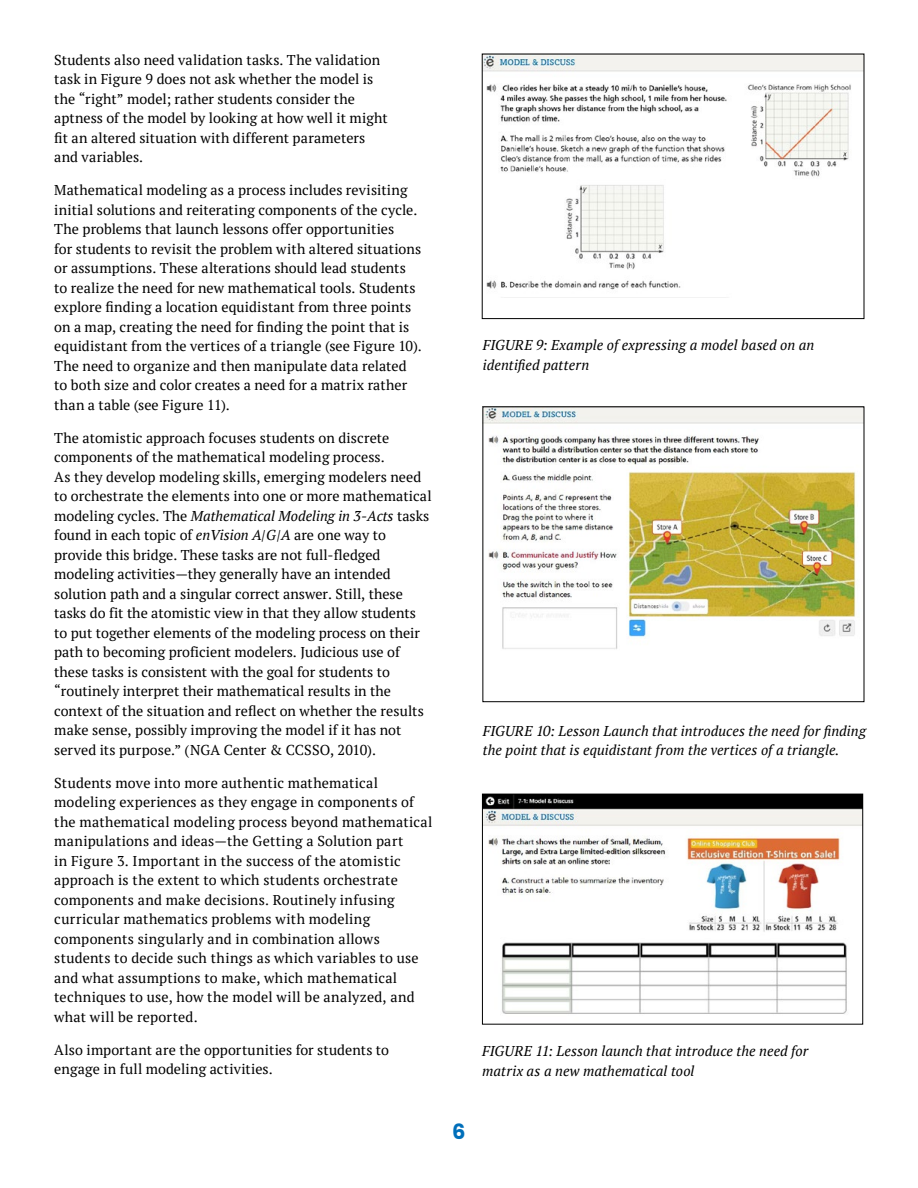
<style>
.page{position:relative;width:918px;height:1188px;background:#fff}
.page>*{position:absolute;margin:0;border:0;box-sizing:border-box;transform-origin:0 0}
.t1{font:700 21px "Poppins";color:#006fba}
.t2{font:14.25px/19.5px "PT Serif";letter-spacing:.005em;color:#000}
.t3{font:italic 14.25px/19.5px "PT Serif";letter-spacing:.005em;color:#000}
.s1{font-style:italic}
</style>
<div class="page">
<img style="left:484px;top:56px;width:378px;height:234px">
<img style="left:485px;top:409px;width:377px;height:240px">
<img style="left:484px;top:796px;width:377px;height:218px">
<div style="left:482px;top:794px;width:381px;height:230px;border:1px solid #000"></div>
<p class="t2" style="left:54px;top:50px;width:335px">Students also need validation tasks. The validation task in Figure 9 does not ask whether the model is the “right” model; rather students consider the aptness of the model by looking at how well it might fit an altered situation with different parameters and variables.</p>
<p class="t2" style="left:54px;top:180px;width:369px">Mathematical modeling as a process includes revisiting initial solutions and reiterating components of the cycle.<br>The problems that launch lessons offer opportunities<br>for students to revisit the problem with altered situations or assumptions. These alterations should lead students to realize the need for new mathematical tools. Students explore finding a location equidistant from three points on a map, creating the need for finding the point that is equidistant from the vertices of a triangle (see Figure 10).<br>The need to organize and then manipulate data related to both size and color creates a need for a matrix rather than a table (see Figure 11).</p>
<p class="t2" style="left:54px;top:428px;width:379px">The atomistic approach focuses students on discrete components of the mathematical modeling process.<br>As they develop modeling skills, emerging modelers need to orchestrate the elements into one or more mathematical modeling cycles. The <span class="s1">Mathematical Modeling in 3-Acts</span> tasks found in each topic of <span class="s1">enVision A|G|A</span> are one way to provide this bridge. These tasks are not full-fledged modeling activities—they generally have an intended solution path and a singular correct answer. Still, these tasks do fit the atomistic view in that they allow students to put together elements of the modeling process on their path to becoming proficient modelers. Judicious use of these tasks is consistent with the goal for students to “routinely interpret their mathematical results in the context of the situation and reflect on whether the results make sense, possibly improving the model if it has not served its purpose.” (NGA Center &amp; CCSSO, 2010).</p>
<p class="t2" style="left:54px;top:773px;width:380px">Students move into more authentic mathematical modeling experiences as they engage in components of the mathematical modeling process beyond mathematical manipulations and ideas—the Getting a Solution part<br>in Figure 3. Important in the success of the atomistic approach is the extent to which students orchestrate components and make decisions. Routinely infusing curricular mathematics problems with modeling components singularly and in combination allows students to decide such things as which variables to use and what assumptions to make, which mathematical techniques to use, how the model will be analyzed, and what will be reported.</p>
<p class="t2" style="left:54px;top:1040px;width:336px">Also important are the opportunities for students to engage in full modeling activities.</p>
<p class="t3" style="left:483px;top:335px;width:333px">FIGURE 9: Example of expressing a model based on an identified pattern</p>
<p class="t3" style="left:483px;top:721px;width:385px">FIGURE 10: Lesson Launch that introduces the need for finding the point that is equidistant from the vertices of a triangle.</p>
<p class="t3" style="left:482px;top:1042px;width:328px">FIGURE 11: Lesson launch that introduce the need for matrix as a new mathematical tool</p>
<h1 class="t1" style="left:452px;top:1120px;width:15px">6</h1>
</div>
